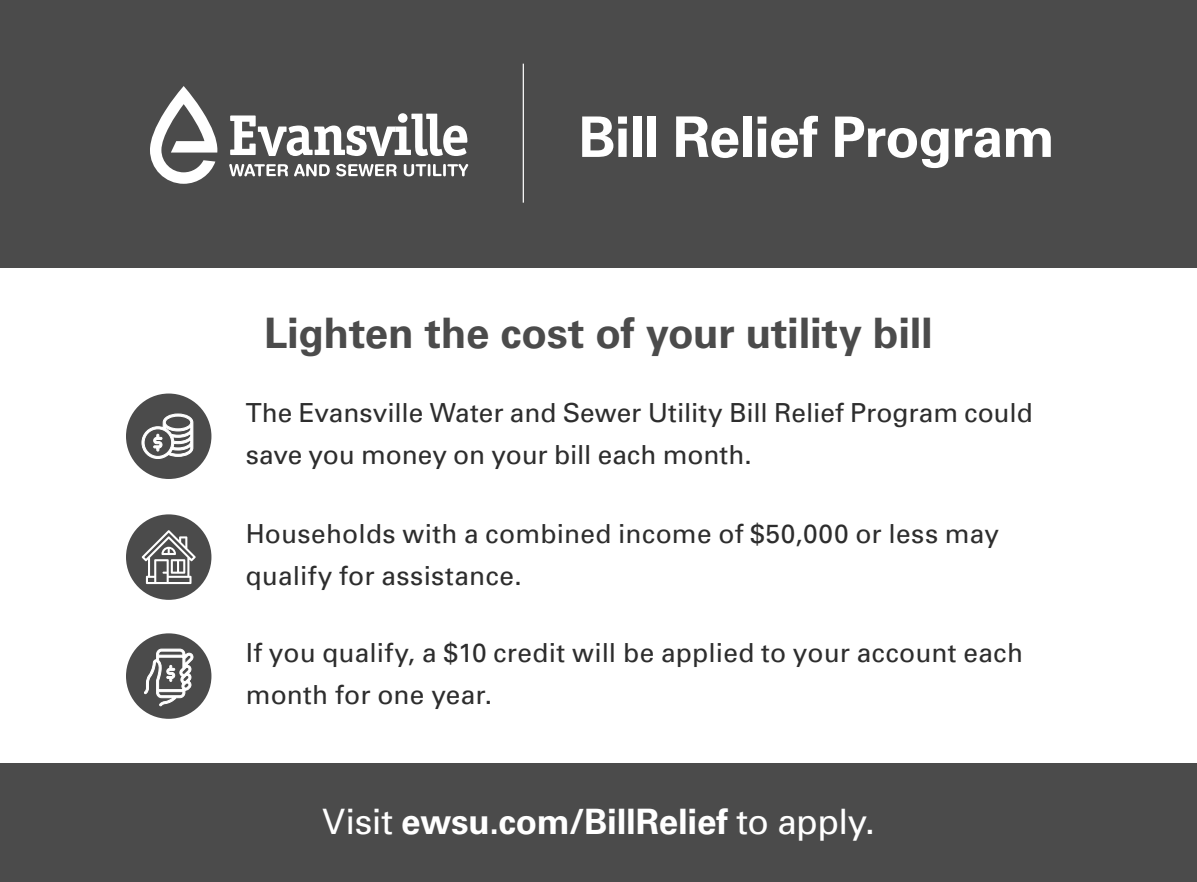
<style>
.page{position:relative;width:1197px;height:882px;background:#fff}
.page>*{position:absolute;margin:0;border:0;box-sizing:border-box;transform-origin:0 0}
._3__SUBHEAD_BOLD{font:700 56px "Univers LT Pro 65";letter-spacing:-.02em;color:#fff}
.t1{font:700 42px "Univers LT Pro 65";letter-spacing:-.005em;color:#4b4b4b}
._3__SUBHEAD_BOLD-2{font:700 35px "Univers LT Pro 65";letter-spacing:-.01em;color:#fff}
.t2{font:26.25px/42px "Univers";letter-spacing:.005em;color:#2d2d2d}
.s1{font-family:"Univers";font-weight:400}
</style>
<div class="page">
<div style="left:0;top:0;width:1197px;height:268px;background:#4b4b4b"></div>
<div style="left:0;top:764px;width:1197px;height:118px;background:#4b4b4b"></div>
<div style="left:126px;top:633px;width:85px;height:86px;background:#4b4b4b;border-radius:50%"></div>
<svg style="left:144px;top:649px;width:50px;height:57px"></svg>
<div style="left:126px;top:514px;width:85px;height:86px;background:#4b4b4b;border-radius:50%"></div>
<svg style="left:142px;top:530px;width:54px;height:54px"></svg>
<div style="left:126px;top:394px;width:85px;height:85px;background:#4b4b4b;border-radius:50%"></div>
<svg style="left:142px;top:414px;width:51px;height:45px"></svg>
<hr style="left:523px;top:64px;width:1px;height:139px;background:#fff">
<svg style="left:230px;top:113px;width:237px;height:43px"></svg>
<svg style="left:150px;top:86px;width:67px;height:98px"></svg>
<svg style="left:229px;top:164px;width:59px;height:12px"></svg>
<svg style="left:294px;top:164px;width:36px;height:12px"></svg>
<svg style="left:336px;top:164px;width:61px;height:12px"></svg>
<svg style="left:404px;top:164px;width:64px;height:12px"></svg>
<p class="_3__SUBHEAD_BOLD" style="left:578px;top:98px;width:478px">Bill Relief Program</p>
<p class="t1" style="left:264px;top:303px;width:670px">Lighten the cost of your utility bill</p>
<p class="t2" style="left:246px;top:392px;width:789px">The Evansville Water and Sewer Utility Bill Relief Program could save you money on your bill each month.</p>
<p class="t2" style="left:246px;top:512px;width:755px">Households with a combined income of $50,000 or less may qualify for assistance.</p>
<p class="t2" style="left:246px;top:631px;width:779px">If you qualify, a $10 credit will be applied to your account each month for one year.</p>
<p class="_3__SUBHEAD_BOLD-2" style="left:322px;top:797px;width:554px"><span class="s1">Visit</span> ewsu.com/BillRelief <span class="s1">to apply.</span></p>
</div>
